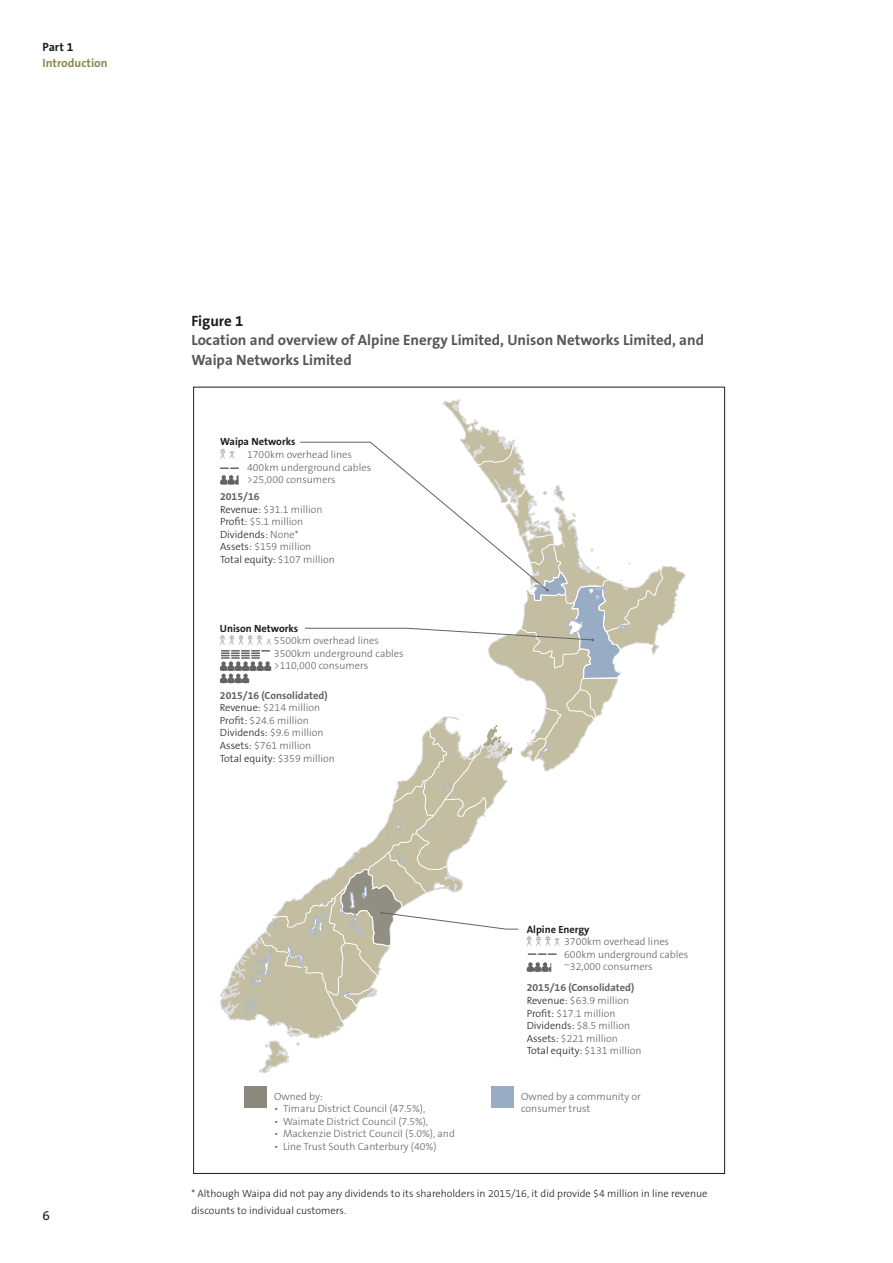
<style>
.page{position:relative;width:893px;height:1263px;background:#fff}
.page>*{position:absolute;margin:0;border:0;box-sizing:border-box;transform-origin:0 0}
.Figure_Title_OAG{font:700 15px/19.5px "The Sans OT7";color:#575756}
.t1{font:13.5px "The Sans OT5 Plain";color:#1d1d1b}
.t2{font:700 12px "The Sans OT7";color:#8d8752}
.t3{font:700 12px "The Sans OT7";color:#1d1d1b}
.t4{font:300 10.5px/12.6px "The Sans OT3";color:#646363}
.Figure_Note_OAG{font:300 10.5px/16.5px "The Sans OT3";color:#1d1d1b}
.s1{color:#1d1d1b}
.s2{font-family:"The Sans OT7";font-weight:700;color:#1d1d1b}
.s3{font-family:"The Sans OT7";font-weight:700}
</style>
<div class="page">
<svg style="left:443px;top:400px;width:242px;height:225px"></svg>
<svg style="left:259px;top:1022px;width:85px;height:51px"></svg>
<svg style="left:292px;top:1028px;width:12px;height:6px"></svg>
<div style="left:244px;top:1086px;width:23px;height:22px;background:#8c897c"></div>
<div style="left:491px;top:1086px;width:23px;height:22px;background:#99acc6"></div>
<svg style="left:220px;top:442px;width:444px;height:580px"></svg>
<p class="t3" style="left:43px;top:39px;width:32px">Part 1</p>
<p class="t2" style="left:43px;top:56px;width:67px">Introduction</p>
<p class="t1" style="left:43px;top:1207px;width:9px">6</p>
<p class="Figure_Title_OAG" style="left:191px;top:311px;width:514px"><span class="s1">Figure 1<br></span>Location and overview of Alpine Energy Limited, Unison Networks Limited, and<br>Waipa Networks Limited</p>
<p class="t4" style="left:247px;top:436px;width:126px;text-indent:-27px"><span class="s2">Waipa Networks<br></span>1700km overhead lines<br>400km underground cables &gt;25,000 consumers</p>
<p class="t4" style="left:220px;top:490px;width:116px"><span class="s3">2015/16<br></span><span class="s1">Revenue:</span> $31.1 million<br><span class="s1">Profit:</span> $5.1 million<br><span class="s1">Dividends:</span> None*<br><span class="s1">Assets:</span> $159 million<br><span class="s1">Total equity:</span> $107 million</p>
<p class="t4" style="left:274px;top:622px;width:131px;text-indent:-54px"><span class="s2">Unison Networks<br></span>5500km overhead lines<br>3500km underground cables &gt;110,000 consumers</p>
<p class="t4" style="left:220px;top:689px;width:116px"><span class="s3">2015/16 (Consolidated)<br></span><span class="s1">Revenue:</span> $214 million<br><span class="s1">Profit:</span> $24.6 million<br><span class="s1">Dividends:</span> $9.6 million<br><span class="s1">Assets:</span> $761 million<br><span class="s1">Total equity:</span> $359 million</p>
<p class="t4" style="left:274px;top:1090px;width:50px">Owned by:</p>
<p class="t4" style="left:274px;top:1102px;width:153px">• Timaru District Council (47.5%),</p>
<p class="t4" style="left:274px;top:1115px;width:156px">• Waimate District Council (7.5%),</p>
<p class="t4" style="left:274px;top:1127px;width:182px">• Mackenzie District Council (5.0%), and</p>
<p class="t4" style="left:274px;top:1140px;width:164px">• Line Trust South Canterbury (40%)</p>
<p class="t4" style="left:564px;top:923px;width:126px;text-indent:-37px"><span class="s2">Alpine Energy<br></span>3700km overhead lines<br>600km underground cables ~32,000 consumers</p>
<p class="t4" style="left:527px;top:981px;width:116px"><span class="s3">2015/16 (Consolidated)<br></span><span class="s1">Revenue:</span> $63.9 million<br><span class="s1">Profit:</span> $17.1 million<br><span class="s1">Dividends:</span> $8.5 million<br><span class="s1">Assets:</span> $221 million<br><span class="s1">Total equity:</span> $131 million</p>
<p class="t4" style="left:521px;top:1090px;width:121px">Owned by a community or consumer trust</p>
<p class="Figure_Note_OAG" style="left:191px;top:1185px;width:518px">* Although Waipa did not pay any dividends to its shareholders in 2015/16, it did provide $4 million in line revenue discounts to individual customers.</p>
</div>
